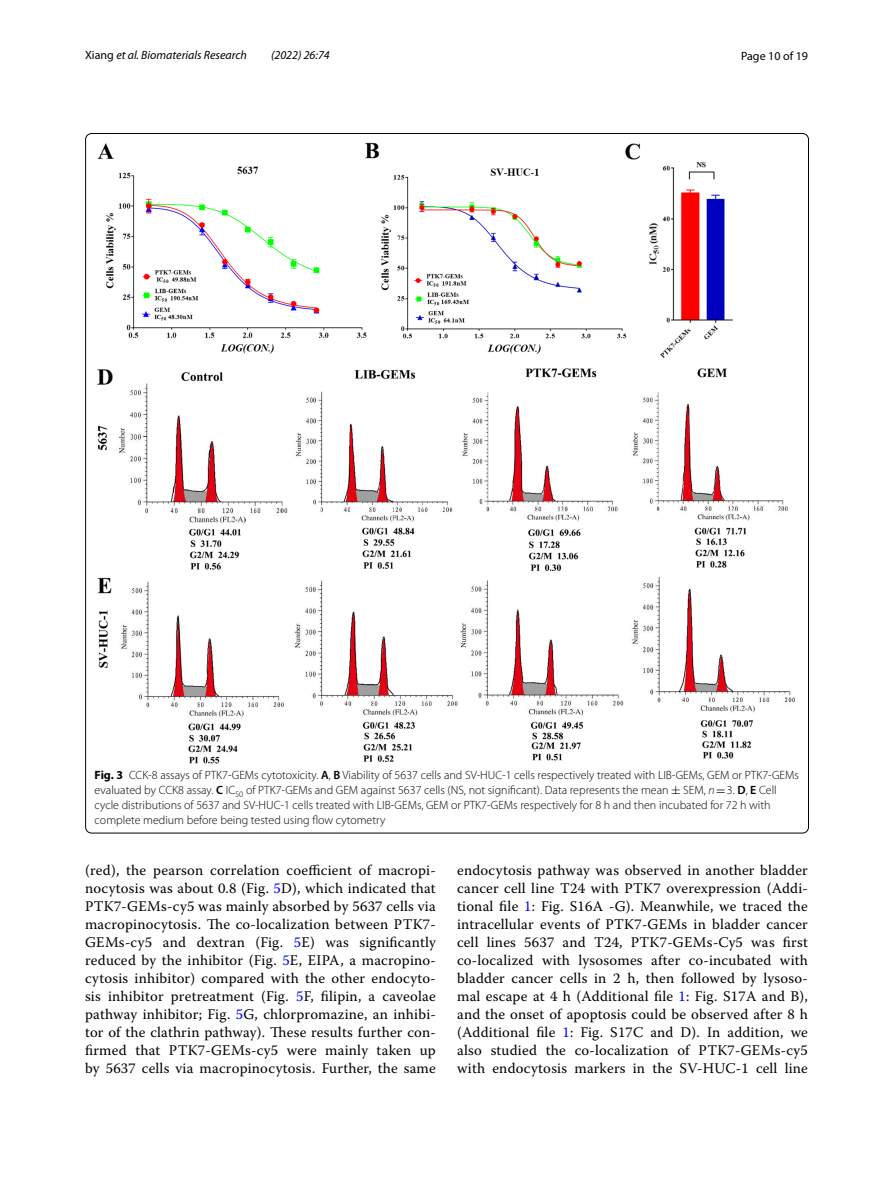
<style>
.page{position:relative;width:893px;height:1187px;background:#fff}
.page>*{position:absolute;margin:0;border:0;box-sizing:border-box;transform-origin:0 0}
.t1{font:14.7px/18px "Warnock Pro";letter-spacing:.015em;color:#000;text-align:justify}
.t2{font:300 12px/15px "Myriad Pro";color:#000}
.t3{font:italic 12px "Myriad Pro";color:#000}
.t4{font:12px "Myriad Pro";color:#000}
.s1{font-style:normal}
.s2{font-weight:700}
.s3{font-weight:600}
.s4{font-family:"MTSY";font-weight:400}
.s5{font-style:italic}
.s6{color:#00f}
</style>
<div class="page">
<img style="left:97px;top:142px;width:698px;height:621px">
<p class="t3" style="left:85px;top:48px;width:163px"><span class="s1">Xiang</span> et al. Biomaterials Research</p>
<p class="t3" style="left:271px;top:48px;width:60px">(2022) 26:74</p>
<p class="t4" style="left:741px;top:48px;width:68px">Page 10 of 19</p>
<p class="t2" style="left:95px;top:767px;width:706px"><span class="s2">Fig. 3</span> CCK-8 assays of PTK7-GEMs cytotoxicity. <span class="s3">A</span>, <span class="s3">B</span> Viability of 5637 cells and SV-HUC-1 cells respectively treated with LIB-GEMs, GEM or PTK7-GEMs evaluated by CCK8 assay. <span class="s3">C</span> -IC<sub>50</sub> of PTK7-GEMs and GEM against 5637 cells (NS, not significant). Data represents the mean <span class="s4">±</span> SEM, <span class="s5">n</span><span class="s4">=</span>3. <span class="s3">D</span>, <span class="s3">E</span> Cell cycle distributions of 5637 and SV-HUC-1 cells treated with LIB-GEMs, GEM or PTK7-GEMs respectively for 8 h and then incubated for 72 h with complete medium before being tested using flow cytometry</p>
<p class="t1" style="left:85px;top:860px;width:352px">(red), the pearson correlation coefficient of macropi&shy;nocytosis was about 0.8 (Fig. <span class="s6">5</span>D), which indicated that PTK7-GEMs-cy5 was mainly absorbed by 5637 cells via macropinocytosis. The co-localization between PTK7- GEMs-cy5 and dextran (Fig. <span class="s6">5</span>E) was significantly reduced by the inhibitor (Fig. <span class="s6">5</span>E, EIPA, a macropino&shy;cytosis inhibitor) compared with the other endocyto&shy;sis inhibitor pretreatment (Fig. <span class="s6">5</span>F, filipin, a caveolae pathway inhibitor; Fig. <span class="s6">5</span>G, chlorpromazine, an inhibi&shy;tor of the clathrin pathway). These results further con&shy;firmed that PTK7-GEMs-cy5 were mainly taken up by 5637 cells via macropinocytosis. Further, the same</p>
<p class="t1" style="left:457px;top:860px;width:352px">endocytosis pathway was observed in another bladder cancer cell line T24 with PTK7 overexpression (Addi&shy;tional file <span class="s6">1</span>: Fig. S16A -G). Meanwhile, we traced the intracellular events of PTK7-GEMs in bladder cancer cell lines 5637 and T24, PTK7-GEMs-Cy5 was first co-localized with lysosomes after co-incubated with bladder cancer cells in 2 h, then followed by lysoso&shy;mal escape at 4 h (Additional file <span class="s6">1</span>: Fig. S17A and B), and the onset of apoptosis could be observed after 8 h (Additional file <span class="s6">1</span>: Fig. S17C and D). In addition, we also studied the co-localization of PTK7-GEMs-cy5 with endocytosis markers in the SV-HUC-1 cell line</p>
</div>
